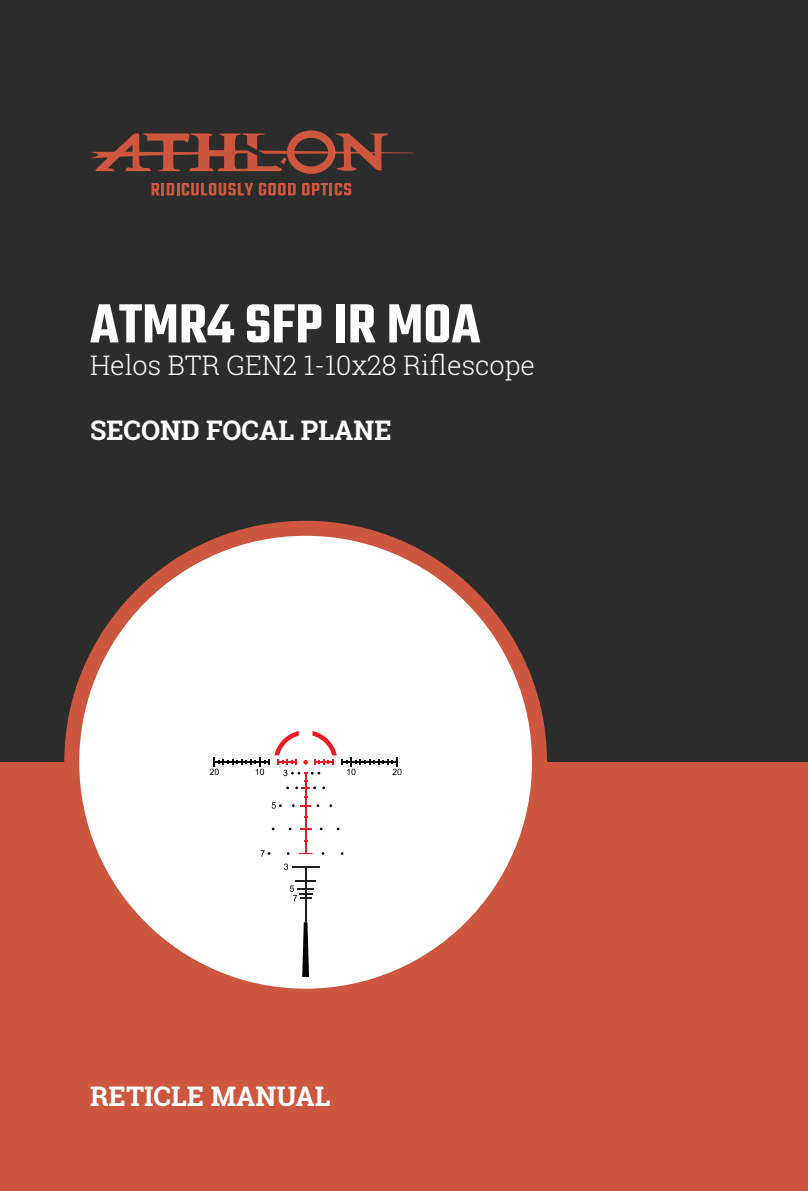
<style>
.page{position:relative;width:808px;height:1191px;background:#2c2c2c}
.page>*{position:absolute;margin:0;border:0;box-sizing:border-box;transform-origin:0 0}
.t1{font:600 60px "Teko";color:#fff}
.t2{font:700 27px "Roboto Slab";color:#fff}
.t3{font:300 27px "Roboto Slab";color:#fff}
</style>
<div class="page">
<div style="left:0;top:762px;width:808px;height:429px;background:#cc573e"></div>
<svg style="left:152px;top:183px;width:101px;height:12px"></svg>
<svg style="left:268px;top:183px;width:8px;height:12px"></svg>
<svg style="left:259px;top:183px;width:14px;height:12px"></svg>
<svg style="left:278px;top:183px;width:8px;height:12px"></svg>
<svg style="left:281px;top:183px;width:15px;height:12px"></svg>
<svg style="left:302px;top:183px;width:8px;height:12px"></svg>
<svg style="left:305px;top:183px;width:46px;height:12px"></svg>
<svg style="left:90px;top:130px;width:323px;height:44px"></svg>
<div style="left:76px;top:532px;width:459px;height:460px;background:#fff;border-radius:50%"></div>
<hr style="left:305px;top:773px;width:1px;height:80px;background:#ed1c24">
<svg style="left:299px;top:853px;width:13px;height:1px"></svg>
<svg style="left:302px;top:922px;width:7px;height:55px"></svg>
<hr style="left:305px;top:866px;width:1px;height:56px;background:#221f1f">
<svg style="left:284px;top:863px;width:35px;height:7px"></svg>
<svg style="left:260px;top:850px;width:10px;height:6px"></svg>
<svg style="left:210px;top:731px;width:191px;height:58px"></svg>
<svg style="left:272px;top:802px;width:10px;height:6px"></svg>
<svg style="left:290px;top:880px;width:26px;height:21px"></svg>
<div style="left:64px;top:521px;width:483px;height:482px;border:15px solid #cc573e;border-radius:50%"></div>
<h1 class="t1" style="left:90px;top:299px;width:392px">ATMR4 SFP IR MOA</h1>
<p class="t3" style="left:90px;top:346px;width:447px">Helos BTR GEN2 1-10x28 Riflescope</p>
<p class="t2" style="left:90px;top:419px;width:303px">SECOND FOCAL PLANE</p>
<p class="t2" style="left:90px;top:1085px;width:242px">RETICLE MANUAL</p>
</div>
